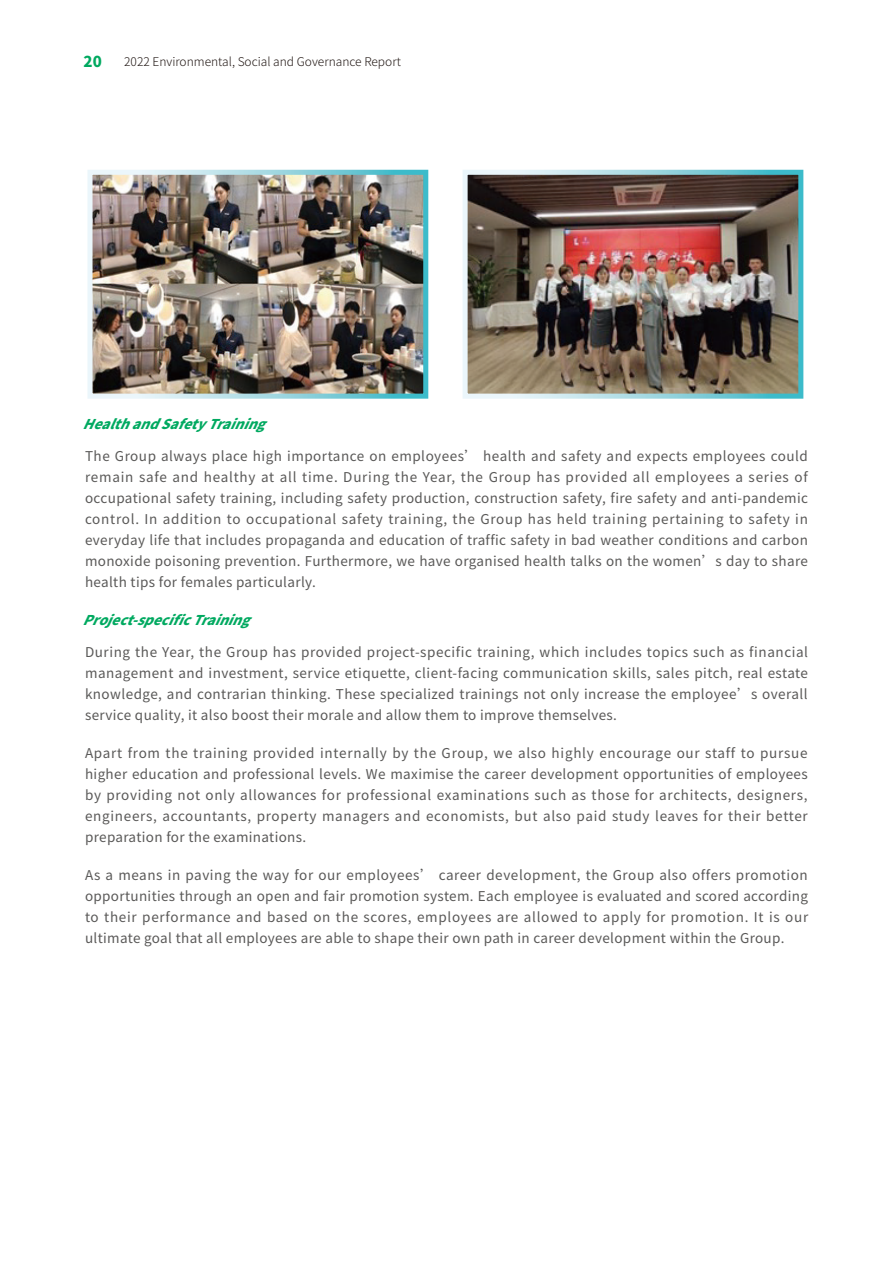
<style>
.page{position:relative;width:893px;height:1263px;background:#fff}
.page>*{position:absolute;margin:0;border:0;box-sizing:border-box;transform-origin:0 0}
.t1{font:800 15px "Source Han Sans CN";color:#00a960}
.内文{font:13.5px/21px "Source Han Sans CN";letter-spacing:.025em;color:#595857;text-align:justify}
.图示{font:italic 800 13.5px "Source Han Sans CN";color:#00a960}
.t2{font:300 12px "Source Han Sans CN";color:#231916}
</style>
<div class="page">
<img style="left:93px;top:176px;width:329px;height:217px">
<div style="left:87px;top:170px;width:341px;height:229px;border:5px solid #fff"></div>
<img style="left:469px;top:176px;width:328px;height:217px">
<div style="left:463px;top:170px;width:340px;height:229px;border:5px solid #fff"></div>
<p class="t1" style="left:84px;top:53px;width:20px">20</p>
<p class="t2" style="left:124px;top:55px;width:278px">2022 Environmental, Social and Governance Report</p>
<p class="图示" style="left:83px;top:417px;width:201px">HealthandSafetyTraining</p>
<p class="内文" style="left:85px;top:446px;width:725px">The Group always place high importance on employees’ health and safety and expects employees could remain safe and healthy at all time. During the Year, the Group has provided all employees a series of occupational safety training, including safety production, construction safety, fire safety and anti-pandemic control. In addition to occupational safety training, the Group has held training pertaining to safety in everyday life that includes propaganda and education of traffic safety in bad weather conditions and carbon monoxide poisoning prevention. Furthermore, we have organised health talks on the women’s day to share health tips for females particularly.</p>
<p class="图示" style="left:83px;top:613px;width:186px">Project-specificTraining</p>
<p class="内文" style="left:85px;top:642px;width:724px">During the Year, the Group has provided project-specific training, which includes topics such as financial management and investment, service etiquette, client-facing communication skills, sales pitch, real estate knowledge, and contrarian thinking. These specialized trainings not only increase the employee’s overall service quality, it also boost their morale and allow them to improve themselves.</p>
<p class="内文" style="left:85px;top:743px;width:724px">Apart from the training provided internally by the Group, we also highly encourage our staff to pursue higher education and professional levels. We maximise the career development opportunities of employees by providing not only allowances for professional examinations such as those for architects, designers, engineers, accountants, property managers and economists, but also paid study leaves for their better preparation for the examinations.</p>
<p class="内文" style="left:85px;top:865px;width:725px">As a means in paving the way for our employees’ career development, the Group also offers promotion opportunities through an open and fair promotion system. Each employee is evaluated and scored according to their performance and based on the scores, employees are allowed to apply for promotion. It is our ultimate goal that all employees are able to shape their own path in career development within the Group.</p>
</div>
